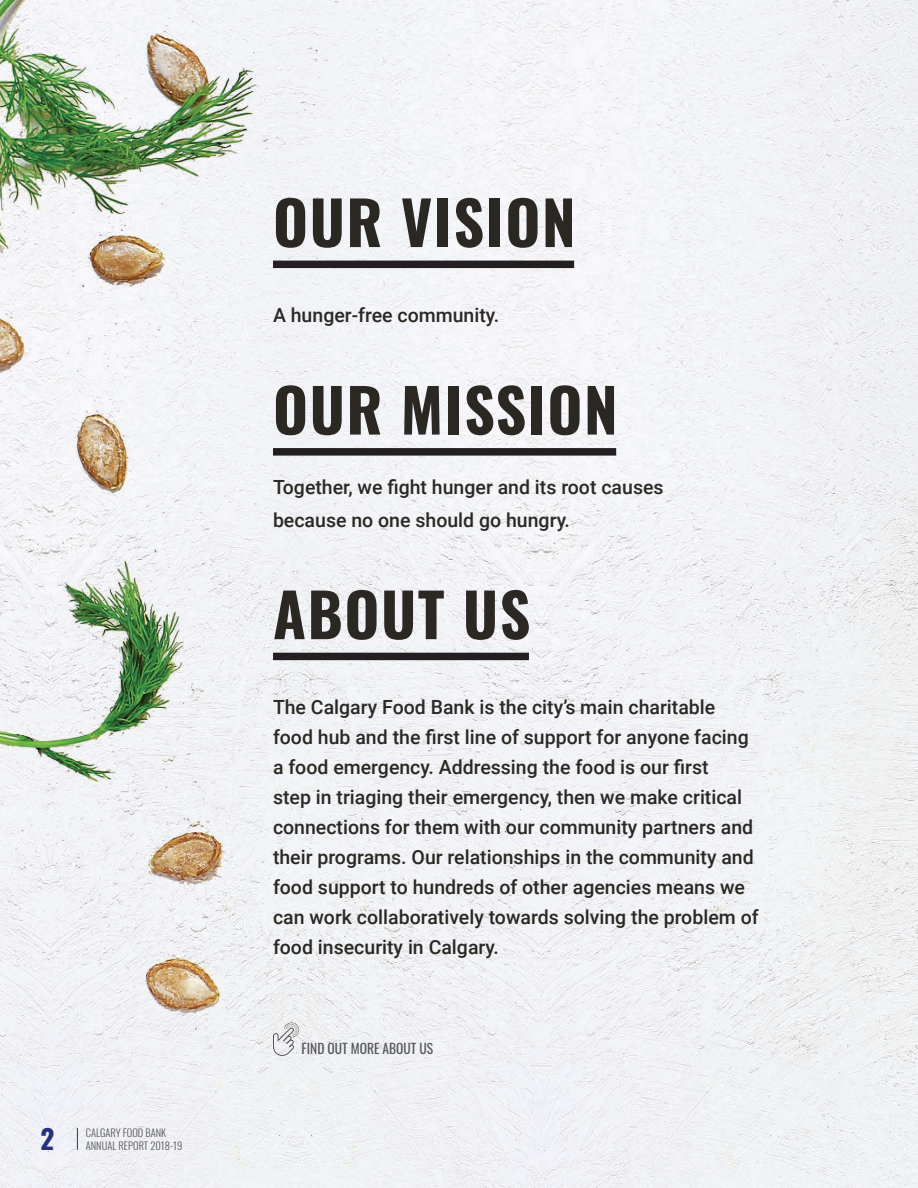
<style>
.page{position:relative;width:918px;height:1188px;background:#fff}
.page>*{position:absolute;margin:0;border:0;box-sizing:border-box;transform-origin:0 0}
.t1{font:700 60px "Oswald";letter-spacing:.025em;color:#2b2824}
.t2{font:700 27px "Oswald";color:#253279}
.t3{font:500 19.5px/30px "Roboto";color:#2b2824}
.t4{font:13.5px "Oswald";color:#55565a}
.t5{font:300 10.5px/13.2px "Oswald";color:#55565a}
</style>
<div class="page">
<img style="left:0;top:0;width:904px;height:1188px">
<svg style="left:77px;top:1128px;width:1px;height:22px"></svg>
<div style="left:273px;top:261px;width:301px;height:7px;background:#231f20"></div>
<div style="left:273px;top:448px;width:343px;height:8px;background:#231f20"></div>
<div style="left:273px;top:653px;width:256px;height:7px;background:#231f20"></div>
<img style="left:904px;top:0;width:14px;height:1188px">
<svg style="left:273px;top:1022px;width:26px;height:35px"></svg>
<h2 class="t2" style="left:40px;top:1125px;width:15px">2</h2>
<p class="t5" style="left:86px;top:1125px;width:98px">CALGARY FOOD BANK<br>ANNUAL REPORT 2018-19</p>
<h1 class="t1" style="left:273px;top:191px;width:304px">OUR VISION</h1>
<p class="t3" style="left:273px;top:299px;width:228px">A hunger-free community.</p>
<h1 class="t1" style="left:273px;top:379px;width:346px">OUR MISSION</h1>
<p class="t3" style="left:273px;top:470px;width:392px;line-height:33px">Together, we fight hunger and its root causes because no one should go hungry.</p>
<h1 class="t1" style="left:273px;top:583px;width:259px">ABOUT US</h1>
<p class="t3" style="left:273px;top:692px;width:487px">The Calgary Food Bank is the city’s main charitable food hub and the first line of support for anyone facing a food emergency. Addressing the food is our first<br>step in triaging their emergency, then we make critical connections for them with our community partners and their programs. Our relationships in the community and food support to hundreds of other agencies means we can work collaboratively towards solving the problem of food insecurity in Calgary.</p>
<p class="t4" style="left:302px;top:1037px;width:133px">FIND OUT MORE ABOUT US</p>
</div>
